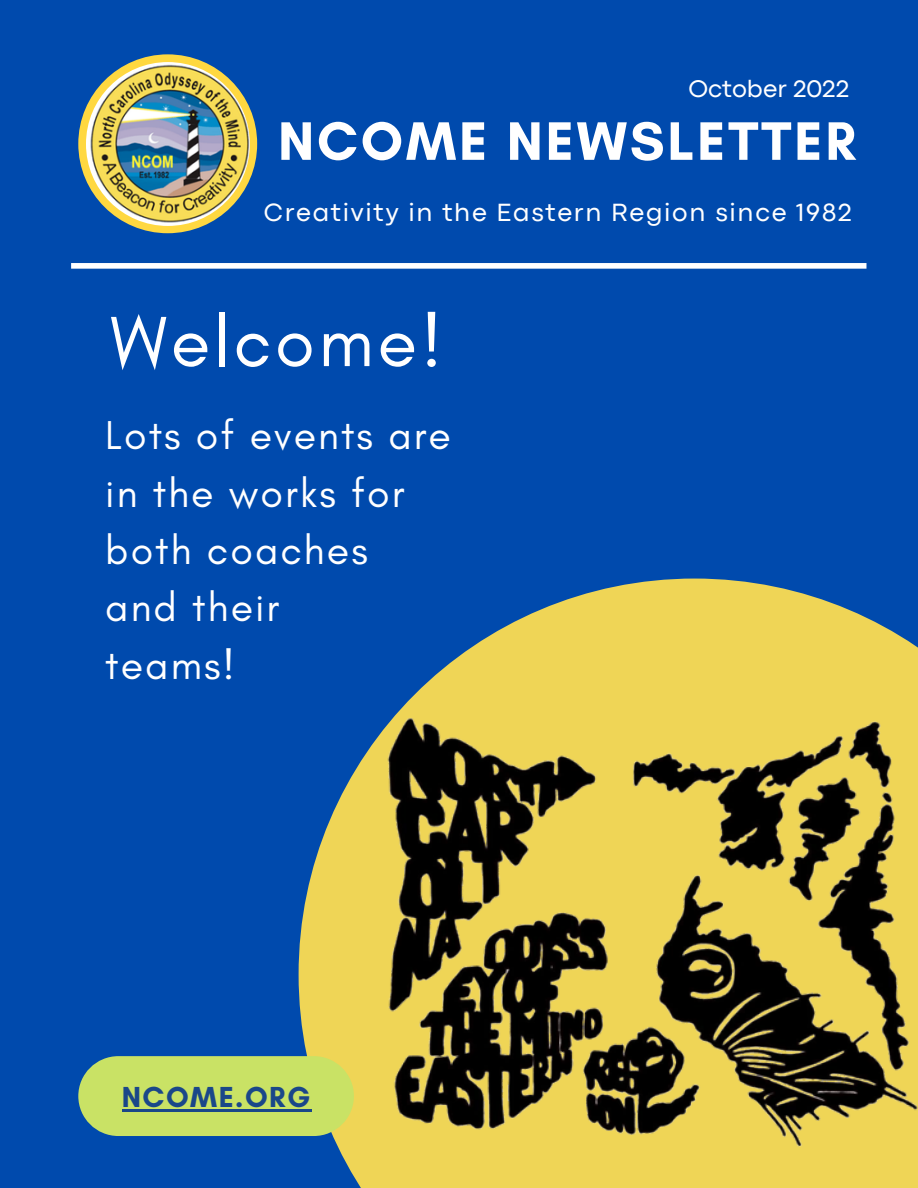
<style>
.page{position:relative;width:918px;height:1188px;background:#004aad}
.page>*{position:absolute;margin:0;border:0;box-sizing:border-box;transform-origin:0 0}
.t1{font:72.6px "Glacial Indifference";letter-spacing:.05em;color:#fff}
.t2{font:700 55.2px "Glacial Indifference";letter-spacing:.05em;color:#fff}
.t3{font:41.1px/57.3px "Glacial Indifference";letter-spacing:.05em;color:#fff}
.t4{font:700 29.55px "Glacial Indifference";letter-spacing:.05em;color:#1a4789}
.t5{font:25.95px "Codec Pro";letter-spacing:.065em;color:#fff}
.t6{font:25.05px "Codec Pro";color:#fff}
</style>
<div class="page">
<svg style="left:299px;top:579px;width:546px;height:562px"></svg>
<div style="left:78px;top:54px;width:179px;height:179px;background:#ffd840;border-radius:50%"></div>
<img style="left:86px;top:62px;width:164px;height:164px;border-radius:50%">
<div style="left:71px;top:263px;width:795px;height:6px;background:#fff"></div>
<div style="left:78px;top:1056px;width:276px;height:80px;background:#c9e265;border-radius:40px"></div>
<hr style="left:122px;top:1109px;width:190px;height:2px;background:#1a4789">
<img style="left:335px;top:608px;width:583px;height:580px">
<p class="t6" style="left:688px;top:80px;width:162px">October 2022</p>
<h2 class="t2" style="left:278px;top:107px;width:579px">NCOME NEWSLETTER</h2>
<p class="t5" style="left:264px;top:203px;width:589px">Creativity in the Eastern Region since 1982</p>
<h1 class="t1" style="left:110px;top:297px;width:334px">Welcome!</h1>
<p class="t3" style="left:105px;top:406px;width:347px">Lots of events are in the works for both coaches<br>and their<br>teams!</p>
<p class="t4" style="left:122px;top:1079px;width:190px">NCOME.ORG</p>
</div>
